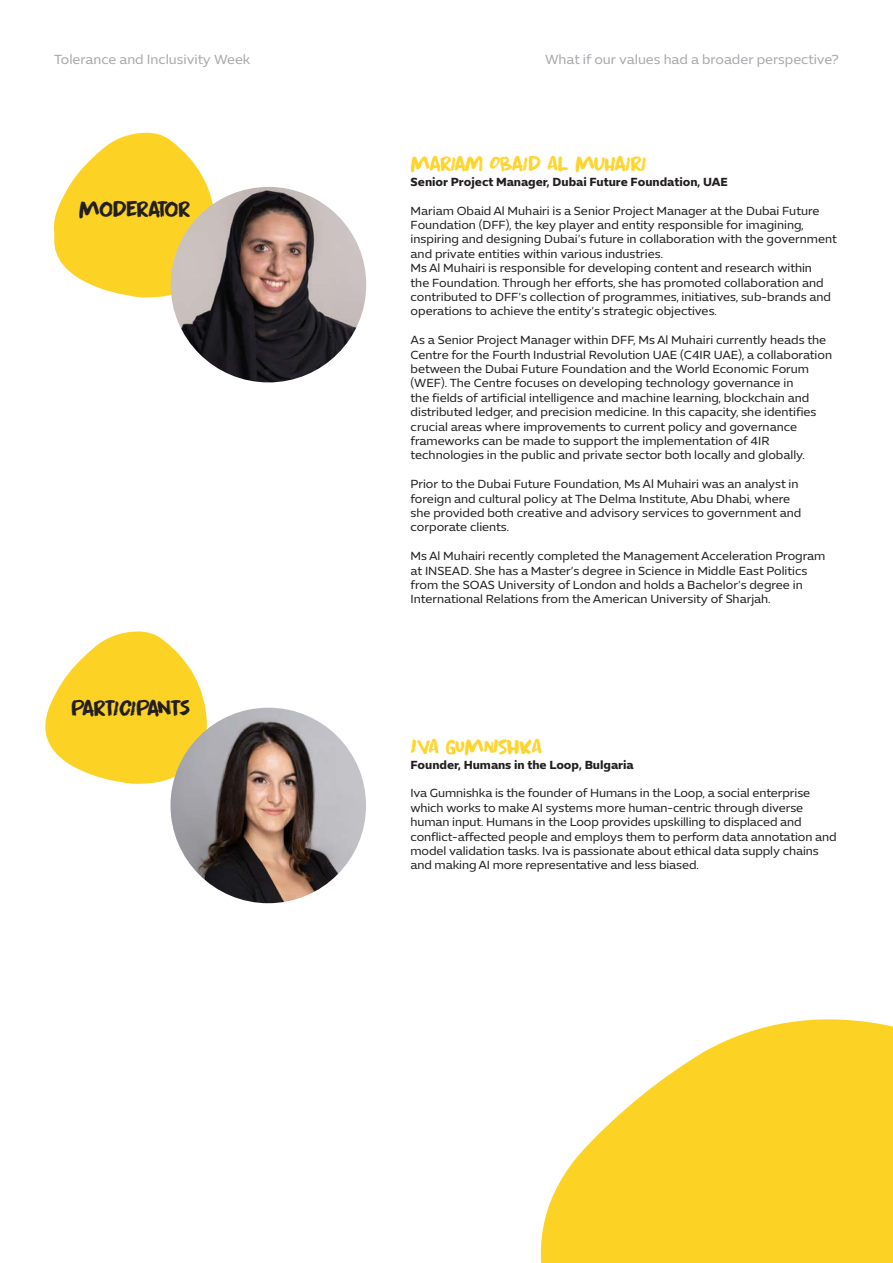
<style>
.page{position:relative;width:893px;height:1263px;background:#fff}
.page>*{position:absolute;margin:0;border:0;box-sizing:border-box;transform-origin:0 0}
.t1{font:22.5px "Apex Brush DEMO";letter-spacing:-.1em;color:#231f20}
.t2{font:22.5px "Apex Brush DEMO";letter-spacing:-.025em;color:#231f20}
.t3{font:21px "Apex Brush DEMO";letter-spacing:-.05em;color:#ffd42c}
.t4{font:13.5px "Expo Sans Std";color:#a8a9ad}
.Intro{font:12px/14.4px "Expo Sans Std";color:#231f20}
.Subtitle{font:700 12px "Expo Sans Std";color:#231f20}
</style>
<div class="page">
<svg style="left:53px;top:133px;width:164px;height:164px"></svg>
<svg style="left:45px;top:631px;width:163px;height:153px"></svg>
<img style="left:171px;top:187px;width:195px;height:195px;border-radius:98px">
<img style="left:170px;top:708px;width:196px;height:195px;border-radius:98px">
<svg style="left:540px;top:1019px;width:353px;height:244px;fill:#fcd325"></svg>
<p class="t4" style="left:54px;top:52px;width:198px">Tolerance and Inclusivity Week</p>
<p class="t2" style="left:79px;top:208px;width:113px">MODERATOR</p>
<p class="t1" style="left:71px;top:694px;width:120px">PARTICIPANTS</p>
<p class="t4" style="left:545px;top:52px;width:295px">What if our values had a broader perspective?</p>
<p class="t3" style="left:411px;top:151px;width:237px">MARIAM OBAID AL MUHAIRI</p>
<p class="Subtitle" style="left:411px;top:174px;width:319px">Senior Project Manager, Dubai Future Foundation, UAE</p>
<p class="Intro" style="left:411px;top:203px;width:428px">Mariam Obaid Al Muhairi is a Senior Project Manager at the Dubai Future Foundation (DFF), the key player and entity responsible for imagining, inspiring and designing Dubai’s future in collaboration with the government and private entities within various industries.</p>
<p class="Intro" style="left:411px;top:261px;width:422px">Ms Al Muhairi is responsible for developing content and research within the Foundation. Through her efforts, she has promoted collaboration and contributed to DFF’s collection of programmes, initiatives, sub-brands and operations to achieve the entity’s strategic objectives.</p>
<p class="Intro" style="left:411px;top:333px;width:423px">As a Senior Project Manager within DFF, Ms Al Muhairi currently heads the Centre for the Fourth Industrial Revolution UAE (C4IR UAE), a collaboration between the Dubai Future Foundation and the World Economic Forum (WEF). The Centre focuses on developing technology governance in<br>the fields of artificial intelligence and machine learning, blockchain and distributed ledger, and precision medicine. In this capacity, she identifies crucial areas where improvements to current policy and governance frameworks can be made to support the implementation of 4IR technologies in the public and private sector both locally and globally.</p>
<p class="Intro" style="left:411px;top:477px;width:389px">Prior to the Dubai Future Foundation, Ms Al Muhairi was an analyst in foreign and cultural policy at The Delma Institute, Abu Dhabi, where</p>
<p class="Intro" style="left:411px;top:506px;width:392px">she provided both creative and advisory services to government and corporate clients.</p>
<p class="Intro" style="left:411px;top:549px;width:416px">Ms Al Muhairi recently completed the Management Acceleration Program at INSEAD. She has a Master’s degree in Science in Middle East Politics from the SOAS University of London and holds a Bachelor’s degree in International Relations from the American University of Sharjah.</p>
<p class="t3" style="left:410px;top:734px;width:133px">IVA GUMNISHKA</p>
<p class="Subtitle" style="left:410px;top:757px;width:225px">Founder, Humans in the Loop, Bulgaria</p>
<p class="Intro" style="left:410px;top:786px;width:428px">Iva Gumnishka is the founder of Humans in the Loop, a social enterprise which works to make AI systems more human-centric through diverse human input. Humans in the Loop provides upskilling to displaced and conflict-affected people and employs them to perform data annotation and model validation tasks. Iva is passionate about ethical data supply chains and making AI more representative and less biased.</p>
</div>
